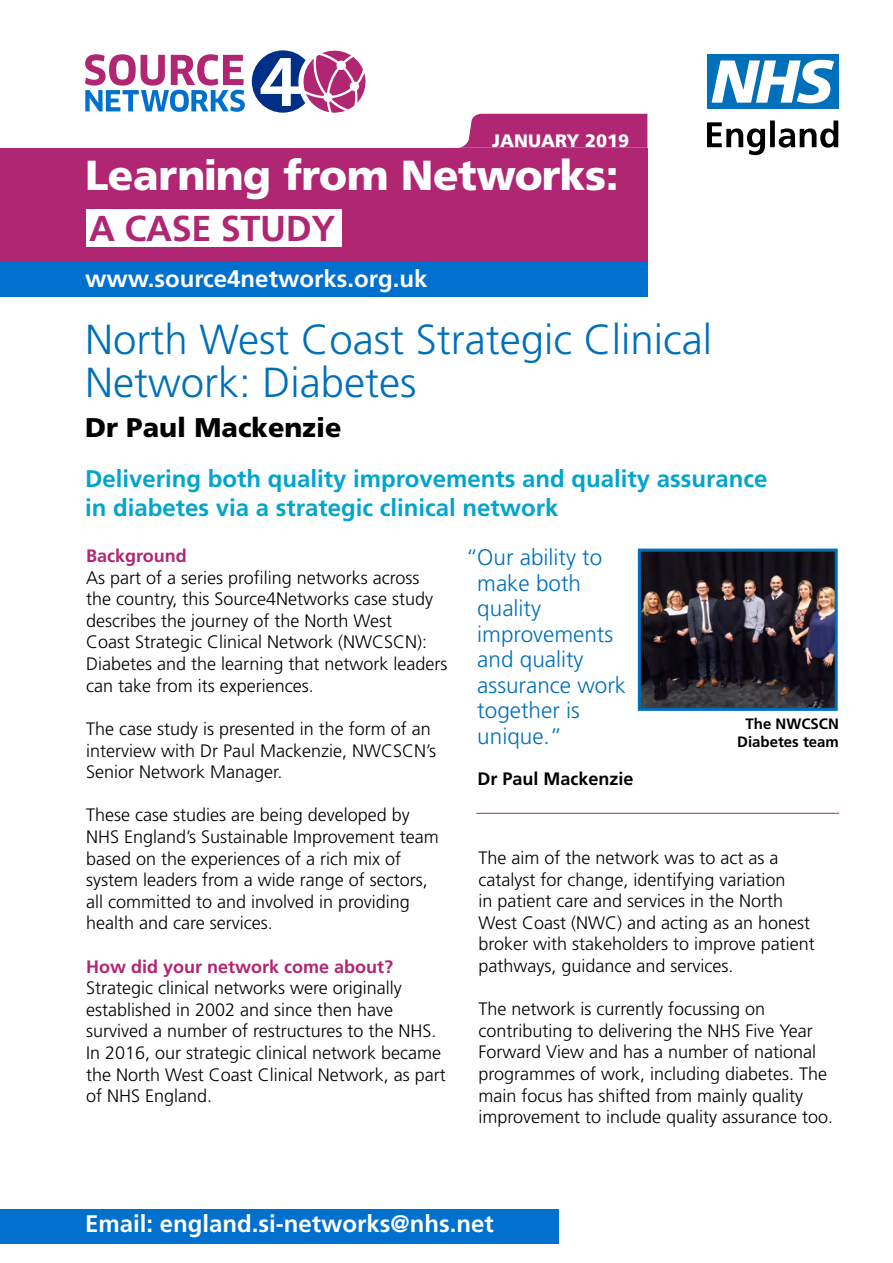
<style>
.page{position:relative;width:893px;height:1263px;background:#fff}
.page>*{position:absolute;margin:0;border:0;box-sizing:border-box;transform-origin:0 0}
.t1{font:300 42px "Frutiger";color:#0070ba}
.t2{font:900 42px "Frutiger";letter-spacing:-.01em;color:#fff}
.t3{font:700 36px "Frutiger";letter-spacing:-.01em;color:#b12672}
.t4{font:900 27px "Frutiger";color:#000}
.t5{font:700 24px/28.8px "Frutiger";color:#00a5ce}
.t6{font:700 24px "Frutiger LT Std";color:#fff}
.t7{font:700 24px "Frutiger";color:#fff}
.t8{font:300 22.5px/25.5px "Frutiger";color:#0070ba}
.t9{font:300 18px/21.6px "Frutiger";color:#000}
.t10{font:700 18px "Frutiger";color:#b12672}
.t11{font:700 18px "Frutiger";color:#000}
.t12{font:900 18px "Frutiger";color:#fff}
.t13{font:700 15px "Frutiger LT Std";color:#000}
</style>
<div class="page">
<div style="left:0;top:148px;width:647px;height:116px;background:#b12672"></div>
<div style="left:707px;top:54px;width:131px;height:55px;background:#0070ba"></div>
<svg style="left:712px;top:60px;width:122px;height:43px"></svg>
<svg style="left:707px;top:120px;width:131px;height:35px"></svg>
<div style="left:0;top:263px;width:647px;height:34px;background:#0070ce"></div>
<svg style="left:458px;top:114px;width:189px;height:34px"></svg>
<svg style="left:85px;top:54px;width:160px;height:58px"></svg>
<svg style="left:252px;top:50px;width:114px;height:63px"></svg>
<div style="left:0;top:1209px;width:558px;height:34px;background:#0070ce"></div>
<hr style="left:476px;top:813px;width:363px;height:1px;background:#b12672">
<img style="left:642px;top:553px;width:192px;height:154px">
<div style="left:638px;top:549px;width:200px;height:162px;border:3px solid #0070ba"></div>
<div style="left:86px;top:209px;width:255px;height:38px;background:#fff"></div>
<p class="t12" style="left:492px;top:130px;width:138px">JANUARY 2019</p>
<p class="t2" style="left:85px;top:150px;width:535px">Learning from Networks:</p>
<p class="t3" style="left:89px;top:207px;width:248px">A CASE STUDY</p>
<p class="t7" style="left:85px;top:264px;width:344px">www.source4networks.org.uk</p>
<p class="t1" style="left:85px;top:315px;width:628px">North West Coast Strategic Clinical</p>
<p class="t1" style="left:85px;top:359px;width:333px">Network: Diabetes</p>
<p class="t4" style="left:85px;top:411px;width:258px">Dr Paul Mackenzie</p>
<p class="t5" style="left:85px;top:464px;width:684px">Delivering both quality improvements and quality assurance in diabetes via a strategic clinical network</p>
<p class="t10" style="left:86px;top:545px;width:102px">Background</p>
<p class="t9" style="left:86px;top:567px;width:363px">As part of a series profiling networks across the country, this Source4Networks case study describes the journey of the North West<br>Coast Strategic Clinical Network (NWCSCN):<br>Diabetes and the learning that network leaders can take from its experiences.</p>
<p class="t9" style="left:86px;top:718px;width:352px">The case study is presented in the form of an interview with Dr Paul Mackenzie, NWCSCN’s<br>Senior Network Manager.</p>
<p class="t9" style="left:86px;top:804px;width:354px">These case studies are being developed by NHS England’s Sustainable Improvement team based on the experiences of a rich mix of system leaders from a wide range of sectors, all committed to and involved in providing health and care services.</p>
<p class="t10" style="left:86px;top:956px;width:309px">How did your network come about?</p>
<p class="t9" style="left:86px;top:977px;width:361px">Strategic clinical networks were originally established in 2002 and since then have survived a number of restructures to the NHS.<br>In 2016, our strategic clinical network became the North West Coast Clinical Network, as part of NHS England.</p>
<p class="t8" style="left:466px;top:545px;width:138px">“Our ability to</p>
<p class="t8" style="left:477px;top:571px;width:105px">make both quality</p>
<p class="t8" style="left:477px;top:622px;width:137px">improvements</p>
<p class="t8" style="left:477px;top:647px;width:108px">and quality</p>
<p class="t8" style="left:477px;top:673px;width:150px">assurance work</p>
<p class="t8" style="left:477px;top:698px;width:104px">together is</p>
<p class="t8" style="left:477px;top:724px;width:87px">unique.”</p>
<p class="t11" style="left:477px;top:768px;width:158px">Dr Paul Mackenzie</p>
<p class="t13" style="left:746px;top:714px;width:95px">The NWCSCN</p>
<p class="t13" style="left:737px;top:732px;width:103px">Diabetes team</p>
<p class="t9" style="left:478px;top:847px;width:338px">The aim of the network was to act as a catalyst for change, identifying variation<br>in patient care and services in the North West Coast (NWC) and acting as an honest broker with stakeholders to improve patient pathways, guidance and services.</p>
<p class="t9" style="left:478px;top:998px;width:356px">The network is currently focussing on contributing to delivering the NHS Five Year Forward View and has a number of national programmes of work, including diabetes. The main focus has shifted from mainly quality improvement to include quality assurance too.</p>
<p class="t6" style="left:85px;top:1210px;width:410px">Email: england.si-networks@nhs.net</p>
</div>
